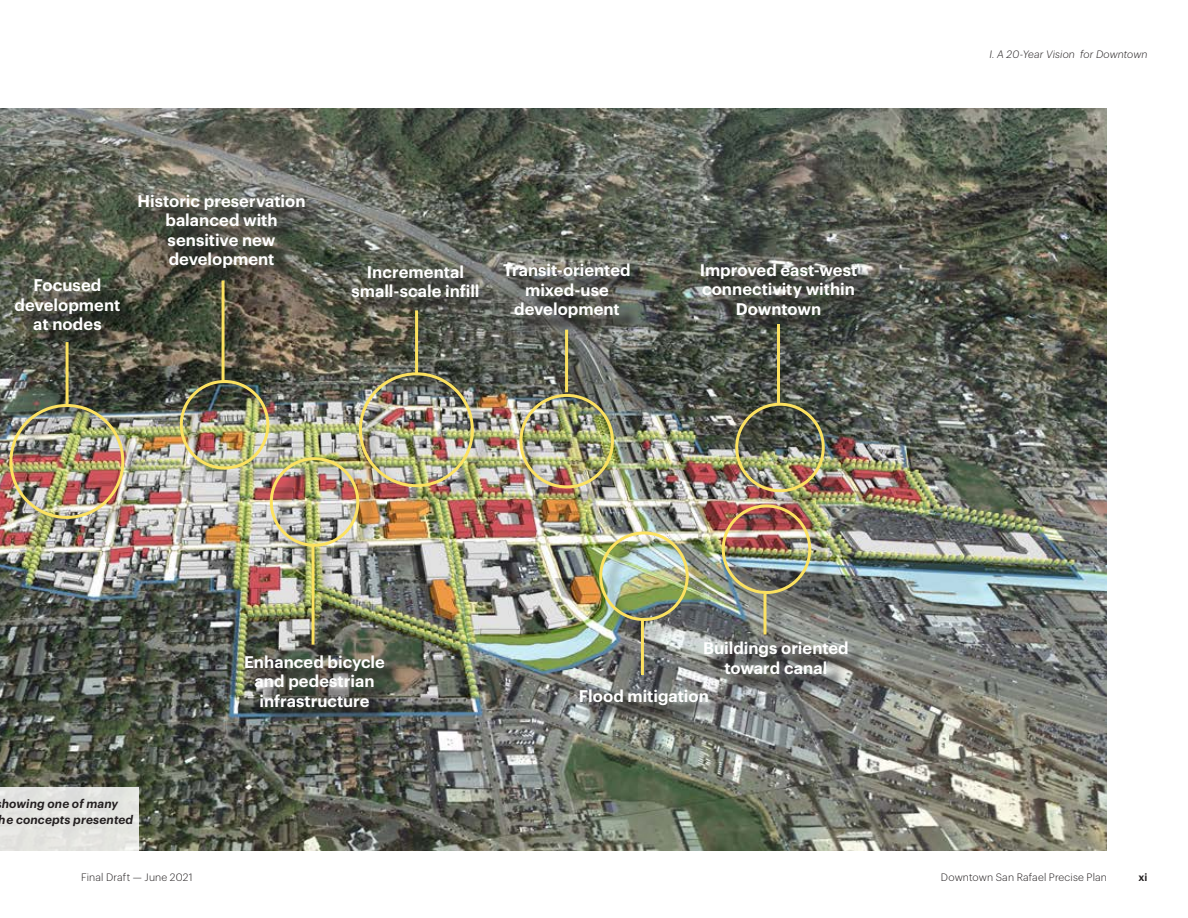
<style>
.page{position:relative;width:1188px;height:918px;background:#fff}
.page>*{position:absolute;margin:0;border:0;box-sizing:border-box;transform-origin:0 0}
.D02_Intro{font:600 16.5px/19.5px "Graphik";color:#fff;text-align:center}
.t1{font:italic 600 12px/16.5px "Graphik";letter-spacing:.01em;color:#231f20}
.t2{font:300 10.5px "Graphik";letter-spacing:.015em;color:#231f20}
.t3{font:italic 300 10.5px "Graphik";letter-spacing:.01em;color:#231f20}
.t4{font:600 10.5px "Graphik";color:#231f20}
</style>
<div class="page">
<img style="left:0;top:108px;width:1107px;height:742px">
<div style="left:0;top:787px;width:138px;height:64px;background:#e3e4e0"></div>
<div style="left:707px;top:507px;width:159px;height:185px;background:#231f20;opacity:.5"></div>
<div style="left:722px;top:504px;width:89px;height:90px;border:3px solid #fce260;border-radius:50%"></div>
<div style="left:707px;top:644px;width:159px;height:48px;background:#231f20;opacity:.75"></div>
<hr style="left:764px;top:594px;width:2px;height:40px;background:#fce260">
<div style="left:141px;top:197px;width:182px;height:291px;background:#231f20;opacity:.5"></div>
<div style="left:180px;top:380px;width:89px;height:90px;border:3px solid #fce260;border-radius:50%"></div>
<div style="left:141px;top:197px;width:182px;height:89px;background:#231f20;opacity:.75"></div>
<hr style="left:222px;top:280px;width:3px;height:101px;background:#fce260">
<div style="left:704px;top:266px;width:171px;height:245px;background:#231f20;opacity:.5"></div>
<div style="left:735px;top:403px;width:90px;height:89px;border:3px solid #fce260;border-radius:50%"></div>
<div style="left:703px;top:266px;width:172px;height:67px;background:#231f20;opacity:.75"></div>
<hr style="left:777px;top:324px;width:3px;height:79px;background:#fce260">
<div style="left:583px;top:534px;width:143px;height:189px;background:#231f20;opacity:.5"></div>
<div style="left:599px;top:531px;width:90px;height:90px;border:3px solid #fce260;border-radius:50%"></div>
<div style="left:583px;top:692px;width:143px;height:31px;background:#231f20;opacity:.75"></div>
<hr style="left:641px;top:619px;width:3px;height:56px;background:#fce260">
<div style="left:248px;top:460px;width:155px;height:265px;background:#231f20;opacity:.5"></div>
<div style="left:270px;top:457px;width:89px;height:90px;border:3px solid #fce260;border-radius:50%"></div>
<div style="left:248px;top:657px;width:155px;height:68px;background:#231f20;opacity:.75"></div>
<hr style="left:312px;top:544px;width:3px;height:101px;background:#fce260">
<div style="left:12px;top:282px;width:131px;height:256px;background:#231f20;opacity:.5"></div>
<div style="left:9px;top:404px;width:115px;height:115px;border:3px solid #fce260;border-radius:50%"></div>
<div style="left:18px;top:281px;width:120px;height:68px;background:#231f20;opacity:.75"></div>
<hr style="left:66px;top:342px;width:3px;height:63px;background:#fce260">
<div style="left:507px;top:266px;width:141px;height:241px;background:#231f20;opacity:.5"></div>
<div style="left:519px;top:394px;width:95px;height:94px;border:3px solid #fce260;border-radius:50%"></div>
<div style="left:507px;top:266px;width:141px;height:70px;background:#231f20;opacity:.75"></div>
<hr style="left:565px;top:330px;width:3px;height:62px;background:#fce260">
<div style="left:355px;top:268px;width:142px;height:238px;background:#231f20;opacity:.5"></div>
<div style="left:359px;top:372px;width:115px;height:115px;border:3px solid #fce260;border-radius:50%"></div>
<div style="left:355px;top:268px;width:142px;height:48px;background:#231f20;opacity:.75"></div>
<hr style="left:415px;top:310px;width:3px;height:63px;background:#fce260">
<p class="D02_Intro" style="left:15px;top:274px;width:107px">Focused development at nodes</p>
<p class="D02_Intro" style="left:138px;top:189px;width:169px">Historic preservation balanced with sensitive new development</p>
<p class="D02_Intro" style="left:351px;top:261px;width:130px">Incremental small-scale infill</p>
<p class="D02_Intro" style="left:503px;top:259px;width:129px">Transit-oriented mixed-use development</p>
<p class="D02_Intro" style="left:700px;top:259px;width:159px">Improved east-west connectivity within<br>Downtown</p>
<p class="t1" style="left:-1px;top:794px;width:136px">howing one of many<br>he concepts presented</p>
<p class="D02_Intro" style="left:244px;top:650px;width:142px">Enhanced bicycle and pedestrian infrastructure</p>
<p class="D02_Intro" style="left:703px;top:637px;width:147px">Buildings oriented toward canal</p>
<p class="D02_Intro" style="left:579px;top:685px;width:131px">Flood mitigation</p>
<p class="t3" style="left:989px;top:46px;width:160px">I. A 20-Year Vision for Downtown</p>
<p class="t2" style="left:81px;top:870px;width:113px">Final Draft — June 2021</p>
<p class="t2" style="left:941px;top:870px;width:168px">Downtown San Rafael Precise Plan</p>
<p class="t4" style="left:1138px;top:869px;width:11px">xi</p>
</div>
